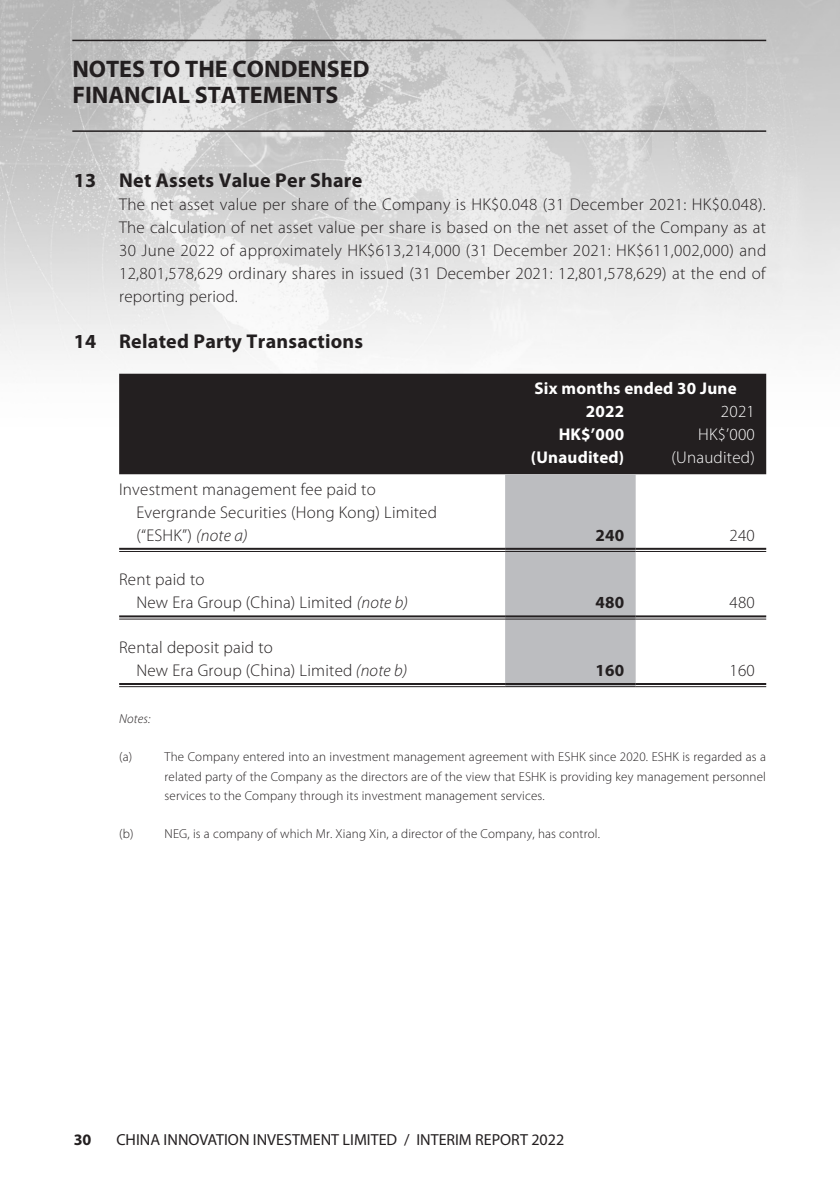
<style>
.page{position:relative;width:840px;height:1191px;background:#fff}
.page>*{position:absolute;margin:0;border:0;box-sizing:border-box;transform-origin:0 0}
.t1{font:700 24px/26px "Myriad Pro";color:#231f20}
._01_H1{font:700 20px "Myriad Pro";letter-spacing:.01em;color:#231f20}
._00_txt{font:300 17px/23px "Myriad Pro";letter-spacing:.015em;color:#231f20;text-align:justify}
._50_Table_txt{font:300 17px "Myriad Pro";letter-spacing:.015em;color:#231f20}
._50_Table_txt-2{font:700 17px "Myriad Pro";letter-spacing:.01em;color:#fff}
._50_Table_txt-3{font:300 17px "Myriad Pro";letter-spacing:.015em;color:#fff}
._50_Table_txt-4{font:700 17px "Myriad Pro";letter-spacing:.01em;color:#231f20}
.t2{font:16px "Myriad Pro";color:#231f20}
.t3{font:700 16px "Myriad Pro";color:#231f20}
._06_Notes{font:300 13px/19px "Myriad Pro";letter-spacing:.015em;color:#231f20;text-align:justify}
._06_Notes-2{font:italic 300 13px "Myriad Pro";letter-spacing:.01em;color:#231f20}
.s1{font-style:italic}
</style>
<div class="page">
<img style="left:0;top:0;width:839px;height:688px">
<hr style="left:72px;top:40px;width:693px;height:1px;background:#231f20">
<hr style="left:72px;top:130px;width:693px;height:2px;background:#231f20">
<div style="left:119px;top:374px;width:646px;height:100px;background:#231f20"></div>
<div style="left:505px;top:474px;width:130px;height:212px;background:#bcbdc0"></div>
<hr style="left:119px;top:548px;width:386px;height:2px;background:#231f20">
<hr style="left:119px;top:551px;width:386px;height:1px;background:#231f20">
<hr style="left:505px;top:548px;width:130px;height:2px;background:#231f20">
<hr style="left:505px;top:551px;width:130px;height:1px;background:#231f20">
<hr style="left:635px;top:548px;width:130px;height:2px;background:#231f20">
<hr style="left:635px;top:551px;width:130px;height:1px;background:#231f20">
<hr style="left:119px;top:615px;width:386px;height:2px;background:#231f20">
<hr style="left:119px;top:618px;width:386px;height:1px;background:#231f20">
<hr style="left:505px;top:615px;width:130px;height:2px;background:#231f20">
<hr style="left:505px;top:618px;width:130px;height:1px;background:#231f20">
<hr style="left:635px;top:615px;width:130px;height:2px;background:#231f20">
<hr style="left:635px;top:618px;width:130px;height:1px;background:#231f20">
<hr style="left:119px;top:683px;width:386px;height:2px;background:#231f20">
<hr style="left:119px;top:686px;width:386px;height:1px;background:#231f20">
<hr style="left:505px;top:683px;width:130px;height:2px;background:#231f20">
<hr style="left:505px;top:686px;width:130px;height:1px;background:#231f20">
<hr style="left:635px;top:683px;width:130px;height:2px;background:#231f20">
<hr style="left:635px;top:686px;width:130px;height:1px;background:#231f20">
<h1 class="t1" style="left:72px;top:55px;width:298px">NOTES TO THE CONDENSED<br>FINANCIAL STATEMENTS</h1>
<p class="_01_H1" style="left:74px;top:167px;width:290px">13 Net Assets Value Per Share</p>
<p class="_00_txt" style="left:119px;top:192px;width:648px">The net asset value per share of the Company is HK$0.048 (31 December 2021: HK$0.048).<br>The calculation of net asset value per share is based on the net asset of the Company as at 30 June 2022 of approximately HK$613,214,000 (31 December 2021: HK$611,002,000) and 12,801,578,629 ordinary shares in issued (31 December 2021: 12,801,578,629) at the end of reporting period.</p>
<p class="_01_H1" style="left:74px;top:328px;width:291px">14 Related Party Transactions</p>
<p class="_50_Table_txt-2" style="left:534px;top:377px;width:203px">Six months ended 30 June</p>
<p class="_50_Table_txt-2" style="left:585px;top:400px;width:40px">2022</p>
<p class="_50_Table_txt-3" style="left:720px;top:401px;width:35px">2021</p>
<p class="_50_Table_txt-2" style="left:558px;top:423px;width:67px">HK$’000</p>
<p class="_50_Table_txt-3" style="left:697px;top:424px;width:58px">HK$’000</p>
<p class="_50_Table_txt-2" style="left:530px;top:446px;width:95px">(Unaudited)</p>
<p class="_50_Table_txt-3" style="left:671px;top:447px;width:85px">(Unaudited)</p>
<p class="_50_Table_txt" style="left:119px;top:478px;width:258px">Investment management fee paid to</p>
<p class="_50_Table_txt" style="left:136px;top:501px;width:302px">Evergrande Securities (Hong Kong) Limited</p>
<p class="_50_Table_txt" style="left:136px;top:524px;width:113px">(“ESHK”) <span class="s1">(note a)</span></p>
<p class="_50_Table_txt-4" style="left:595px;top:523px;width:30px">240</p>
<p class="_50_Table_txt" style="left:729px;top:524px;width:27px">240</p>
<p class="_50_Table_txt" style="left:119px;top:569px;width:87px">Rent paid to</p>
<p class="_50_Table_txt" style="left:136px;top:592px;width:273px">New Era Group (China) Limited <span class="s1">(note b)</span></p>
<p class="_50_Table_txt-4" style="left:595px;top:591px;width:30px">480</p>
<p class="_50_Table_txt" style="left:729px;top:592px;width:27px">480</p>
<p class="_50_Table_txt" style="left:119px;top:637px;width:155px">Rental deposit paid to</p>
<p class="_50_Table_txt" style="left:136px;top:660px;width:272px">New Era Group (China) Limited <span class="s1">(note b)</span></p>
<p class="_50_Table_txt-4" style="left:595px;top:659px;width:30px">160</p>
<p class="_50_Table_txt" style="left:729px;top:660px;width:27px">160</p>
<p class="_06_Notes-2" style="left:119px;top:711px;width:33px">Notes:</p>
<p class="_06_Notes" style="left:119px;top:747px;width:15px">(a)</p>
<p class="_06_Notes" style="left:164px;top:747px;width:602px">The Company entered into an investment management agreement with ESHK since 2020. ESHK is regarded as a related party of the Company as the directors are of the view that ESHK is providing key management personnel services to the Company through its investment management services.</p>
<p class="_06_Notes" style="left:119px;top:823px;width:482px">(b) NEG, is a company of which Mr. Xiang Xin, a director of the Company, has control.</p>
<p class="t3" style="left:74px;top:1129px;width:19px">30</p>
<p class="t2" style="left:116px;top:1129px;width:449px">CHINA INNOVATION INVESTMENT LIMITED / INTERIM REPORT 2022</p>
</div>
